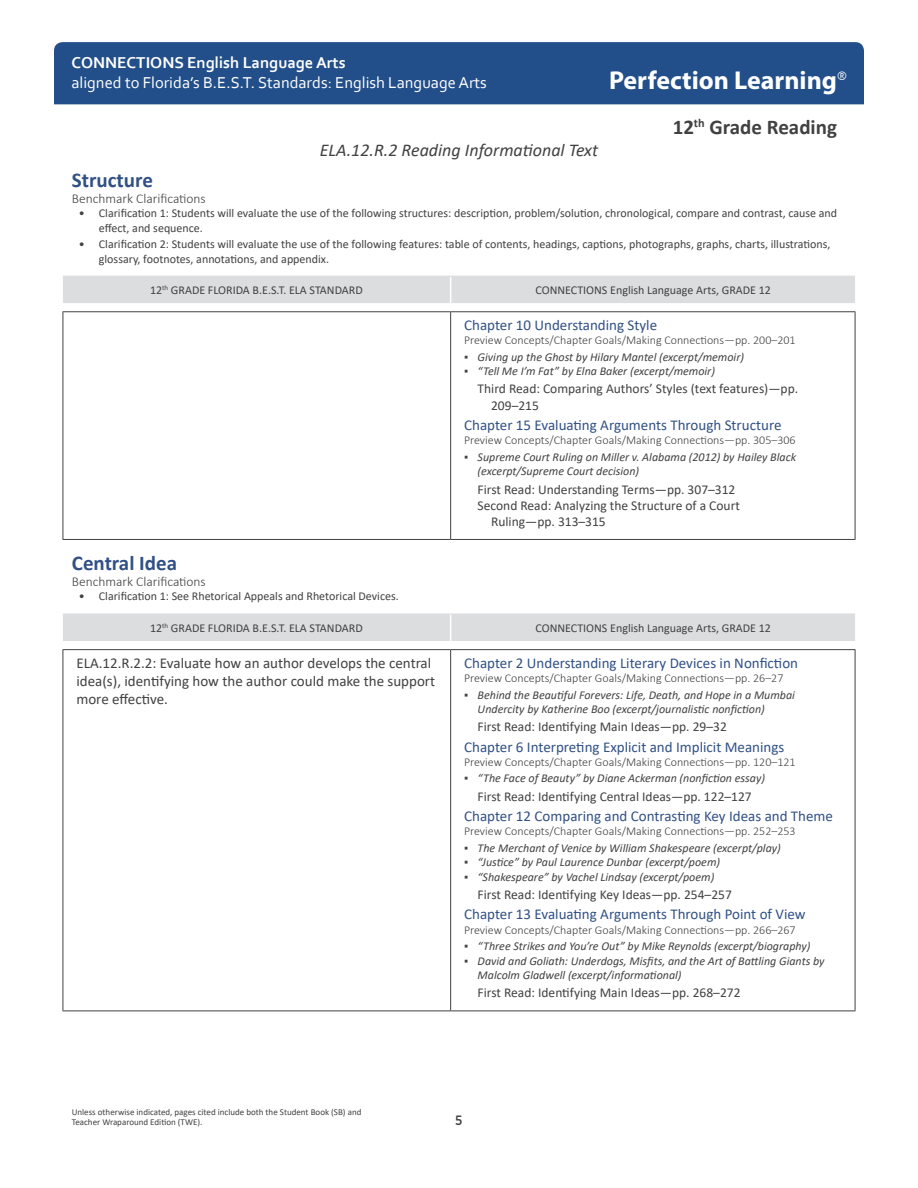
<style>
.page{position:relative;width:918px;height:1188px;background:#fff}
.page>*{position:absolute;margin:0;border:0;box-sizing:border-box;transform-origin:0 0}
.t1{font:700 25.95px "Myriad Pro";color:#fff}
.Perfection_Subsectio{font:700 21px "Calibri";color:#315185}
.t2{font:700 21px "Calibri";color:#414142}
.t3{font:italic 18px "Calibri";color:#414142}
.t4{font:16.5px "Corbel";color:#fff}
.t5{font:700 16.5px "Corbel";color:#fff}
.FL_Best_Citation_Cha{font:15px "Calibri";color:#315185}
.FL_BEST_Standard{font:15px/18px "Calibri";color:#414142}
.FL_BEST_Citations_Ch{font:15px "Calibri";color:#315185}
.FL_BEST_Citations_1s{font:13.5px/16.2px "Calibri";color:#414142}
.BenchClar_head{font:300 13.5px "Calibri";color:#414142}
.t6{font:500 13.5px "Gotham Narrow";color:#414142}
.t7{font:italic 12px/14.4px "Calibri";color:#414142}
.Calibri_Table_header{font:12px/14.4px "Calibri";color:#414142}
.Chapter_intro{font:300 12px "Calibri";color:#414142}
.t8{font:9px/10.8px "Calibri";color:#414142}
.s1{font-style:normal}
</style>
<div class="page">
<div style="left:54px;top:42px;width:810px;height:62px;background:#224f89"></div>
<div style="left:63px;top:277px;width:792px;height:26px;background:#dcdddf"></div>
<hr style="left:63px;top:276px;width:388px;height:1px;background:#dcdddf">
<hr style="left:451px;top:276px;width:404px;height:1px;background:#dcdddf">
<hr style="left:63px;top:312px;width:1px;height:227px;background:#414142">
<hr style="left:450px;top:312px;width:1px;height:227px;background:#414142">
<hr style="left:855px;top:312px;width:1px;height:227px;background:#414142">
<hr style="left:63px;top:539px;width:388px;height:1px;background:#414142">
<hr style="left:451px;top:539px;width:404px;height:1px;background:#414142">
<hr style="left:63px;top:311px;width:388px;height:1px;background:#414142">
<hr style="left:451px;top:311px;width:404px;height:1px;background:#414142">
<div style="left:63px;top:615px;width:792px;height:26px;background:#dcdddf"></div>
<hr style="left:63px;top:614px;width:388px;height:1px;background:#dcdddf">
<hr style="left:451px;top:614px;width:404px;height:1px;background:#dcdddf">
<hr style="left:63px;top:650px;width:1px;height:361px;background:#414142">
<hr style="left:450px;top:650px;width:1px;height:361px;background:#414142">
<hr style="left:855px;top:650px;width:1px;height:361px;background:#414142">
<hr style="left:63px;top:1011px;width:388px;height:1px;background:#414142">
<hr style="left:451px;top:1011px;width:404px;height:1px;background:#414142">
<hr style="left:63px;top:649px;width:388px;height:1px;background:#414142">
<hr style="left:451px;top:649px;width:404px;height:1px;background:#414142">
<h3 class="t5" style="left:71px;top:52px;width:276px">CONNECTIONS English Language Arts</h3>
<h3 class="t4" style="left:71px;top:72px;width:417px">aligned to Florida’s B.E.S.T. Standards: English Language Arts</h3>
<h3 class="t3" style="left:320px;top:138px;width:280px">ELA.12.R.2 Reading Informational Text</h3>
<h1 class="t1" style="left:609px;top:63px;width:239px">Perfection Learning<sup>®</sup></h1>
<h2 class="t2" style="left:673px;top:113px;width:166px">12<sup>th</sup> Grade Reading</h2>
<p class="Perfection_Subsectio" style="left:72px;top:165px;width:83px">Structure</p>
<p class="BenchClar_head" style="left:72px;top:190px;width:135px">Benchmark Clarifications</p>
<p class="Calibri_Table_header" style="left:99px;top:206px;width:740px;text-indent:-20px">• Clarification 1: Students will evaluate the use of the following structures: description, problem/solution, chronological, compare and contrast, cause and effect, and sequence.</p>
<p class="Calibri_Table_header" style="left:99px;top:237px;width:733px;text-indent:-20px">• Clarification 2: Students will evaluate the use of the following features: table of contents, headings, captions, photographs, graphs, charts, illustrations, glossary, footnotes, annotations, and appendix.</p>
<p class="Calibri_Table_header" style="left:150px;top:283px;width:214px">12<sup>th</sup> GRADE FLORIDA B.E.S.T. ELA STANDARD</p>
<p class="Calibri_Table_header" style="left:536px;top:283px;width:237px">CONNECTIONS English Language Arts, GRADE 12</p>
<p class="FL_Best_Citation_Cha" style="left:464px;top:314px;width:195px">Chapter 10 Understanding Style</p>
<p class="Chapter_intro" style="left:464px;top:333px;width:333px">Preview Concepts/Chapter Goals/Making Connections—pp. 200–201</p>
<p class="t7" style="left:464px;top:349px;width:281px"><span class="s1">▪</span> Giving up the Ghost by Hilary Mantel (excerpt/memoir)</p>
<p class="t7" style="left:464px;top:363px;width:252px"><span class="s1">▪</span> “Tell Me I’m Fat” by Elna Baker (excerpt/memoir)</p>
<p class="FL_BEST_Citations_1s" style="left:491px;top:381px;width:309px;text-indent:-14px">Third Read: Comparing Authors’ Styles (text features)—pp.<br>209–215</p>
<p class="FL_Best_Citation_Cha" style="left:464px;top:414px;width:319px">Chapter 15 Evaluating Arguments Through Structure</p>
<p class="Chapter_intro" style="left:464px;top:433px;width:333px">Preview Concepts/Chapter Goals/Making Connections—pp. 305–306</p>
<p class="t7" style="left:478px;top:449px;width:320px;text-indent:-14px"><span class="s1">▪</span> Supreme Court Ruling on Miller v. Alabama (2012) by Hailey Black (excerpt/Supreme Court decision)</p>
<p class="FL_BEST_Citations_1s" style="left:478px;top:481px;width:259px">First Read: Understanding Terms—pp. 307–312</p>
<p class="FL_BEST_Citations_1s" style="left:491px;top:497px;width:250px;text-indent:-14px">Second Read: Analyzing the Structure of a Court<br>Ruling—pp. 313–315</p>
<p class="Perfection_Subsectio" style="left:72px;top:548px;width:107px">Central Idea</p>
<p class="BenchClar_head" style="left:72px;top:573px;width:135px">Benchmark Clarifications</p>
<p class="Calibri_Table_header" style="left:79px;top:589px;width:322px">• Clarification 1: See Rhetorical Appeals and Rhetorical Devices.</p>
<p class="Calibri_Table_header" style="left:150px;top:621px;width:214px">12<sup>th</sup> GRADE FLORIDA B.E.S.T. ELA STANDARD</p>
<p class="Calibri_Table_header" style="left:536px;top:621px;width:237px">CONNECTIONS English Language Arts, GRADE 12</p>
<p class="FL_BEST_Standard" style="left:76px;top:653px;width:360px">ELA.12.R.2.2: Evaluate how an author develops the central idea(s), identifying how the author could make the support more effective.</p>
<p class="FL_BEST_Citations_Ch" style="left:464px;top:652px;width:335px">Chapter 2 Understanding Literary Devices in Nonfiction</p>
<p class="Chapter_intro" style="left:464px;top:671px;width:321px">Preview Concepts/Chapter Goals/Making Connections—pp. 26–27</p>
<p class="t7" style="left:478px;top:687px;width:319px;text-indent:-14px"><span class="s1">▪</span> Behind the Beautiful Forevers: Life, Death, and Hope in a Mumbai<br>Undercity by Katherine Boo (excerpt/journalistic nonfiction)</p>
<p class="FL_BEST_Citations_1s" style="left:478px;top:718px;width:251px">First Read: Identifying Main Ideas—pp. 29–32</p>
<p class="FL_Best_Citation_Cha" style="left:464px;top:736px;width:322px">Chapter 6 Interpreting Explicit and Implicit Meanings</p>
<p class="Chapter_intro" style="left:464px;top:754px;width:333px">Preview Concepts/Chapter Goals/Making Connections—pp. 120–121</p>
<p class="t7" style="left:464px;top:771px;width:302px"><span class="s1">▪</span> “The Face of Beauty” by Diane Ackerman (nonfiction essay)</p>
<p class="FL_BEST_Citations_1s" style="left:478px;top:788px;width:276px">First Read: Identifying Central Ideas—pp. 122–127</p>
<p class="FL_Best_Citation_Cha" style="left:464px;top:806px;width:370px">Chapter 12 Comparing and Contrasting Key Ideas and Theme</p>
<p class="Chapter_intro" style="left:464px;top:824px;width:333px">Preview Concepts/Chapter Goals/Making Connections—pp. 252–253</p>
<p class="t7" style="left:464px;top:840px;width:318px"><span class="s1">▪</span> The Merchant of Venice by William Shakespeare (excerpt/play)</p>
<p class="t7" style="left:464px;top:855px;width:258px"><span class="s1">▪</span> “Justice” by Paul Laurence Dunbar (excerpt/poem)</p>
<p class="t7" style="left:464px;top:869px;width:252px"><span class="s1">▪</span> “Shakespeare” by Vachel Lindsay (excerpt/poem)</p>
<p class="FL_BEST_Citations_1s" style="left:478px;top:886px;width:256px">First Read: Identifying Key Ideas—pp. 254–257</p>
<p class="FL_Best_Citation_Cha" style="left:464px;top:904px;width:343px">Chapter 13 Evaluating Arguments Through Point of View</p>
<p class="Chapter_intro" style="left:464px;top:922px;width:333px">Preview Concepts/Chapter Goals/Making Connections—pp. 266–267</p>
<p class="t7" style="left:464px;top:939px;width:348px"><span class="s1">▪</span> “Three Strikes and You’re Out” by Mike Reynolds (excerpt/biography)</p>
<p class="t7" style="left:478px;top:953px;width:348px;text-indent:-14px"><span class="s1">▪</span> David and Goliath: Underdogs, Misfits, and the Art of Battling Giants by<br>Malcolm Gladwell (excerpt/informational)</p>
<p class="FL_BEST_Citations_1s" style="left:478px;top:984px;width:264px">First Read: Identifying Main Ideas—pp. 268–272</p>
<p class="t8" style="left:72px;top:1106px;width:291px">Unless otherwise indicated, pages cited include both the Student Book (SB) and<br>Teacher Wraparound Edition (TWE).</p>
<p class="t6" style="left:455px;top:1112px;width:9px">5</p>
</div>
